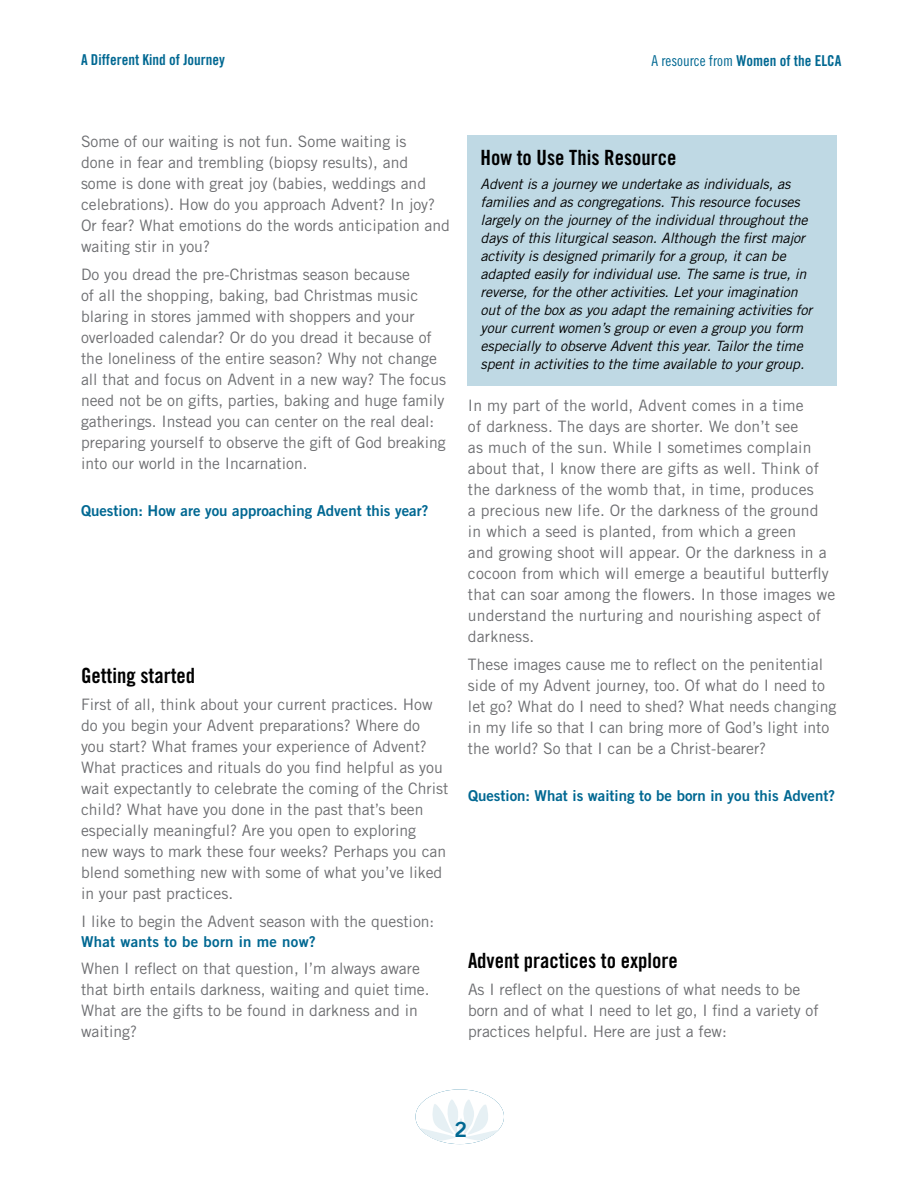
<style>
.page{position:relative;width:918px;height:1188px;background:#fff}
.page>*{position:absolute;margin:0;border:0;box-sizing:border-box;transform-origin:0 0}
.t1{font:21px "Trade Gothic Bold Cond Twenty";color:#000}
.t2{font:21px "Trade Gothic Bold Two";color:#006892}
.t3{font:15.75px/21px "Trade Gothic";color:#6d6e71}
.t4{font:15px "Trade Gothic Bold Two";color:#006892}
.t5{font:15px "Trade Gothic Bold Cond Twenty";color:#006892}
.t6{font:15px "Trade Gothic Bold Two";letter-spacing:.02em;color:#006892}
.t7{font:italic 14.25px/18px "Trade Gothic";letter-spacing:-.01em;color:#000}
.s1{font-family:"Trade Gothic Cond Eighteen"}
</style>
<div class="page">
<svg style="left:416px;top:1089px;width:88px;height:55px"></svg>
<div style="left:467px;top:135px;width:370px;height:250px;background:#bfd9e4"></div>
<p class="t5" style="left:81px;top:51px;width:146px">A Different Kind of Journey</p>
<p class="t5" style="left:651px;top:51px;width:191px"><span class="s1">A resource from</span> Women of the ELCA</p>
<p class="t3" style="left:81px;top:131px;width:370px">Some of our waiting is not fun. Some waiting is<br>done in fear and trembling (biopsy results), and<br>some is done with great joy (babies, weddings and celebrations). How do you approach Advent? In joy?<br>Or fear? What emotions do the words anticipation and waiting stir in you?</p>
<p class="t3" style="left:81px;top:264px;width:367px">Do you dread the pre-Christmas season because<br>of all the shopping, baking, bad Christmas music blaring in stores jammed with shoppers and your overloaded calendar? Or do you dread it because of the loneliness of the entire season? Why not change all that and focus on Advent in a new way? The focus need not be on gifts, parties, baking and huge family gatherings. Instead you can center on the real deal: preparing yourself to observe the gift of God breaking into our world in the Incarnation.</p>
<p class="t4" style="left:81px;top:502px;width:349px">Question: How are you approaching Advent this year?</p>
<h1 class="t1" style="left:81px;top:662px;width:116px">Getting started</h1>
<p class="t3" style="left:81px;top:694px;width:369px">First of all, think about your current practices. How do you begin your Advent preparations? Where do<br>you start? What frames your experience of Advent?<br>What practices and rituals do you find helpful as you wait expectantly to celebrate the coming of the Christ child? What have you done in the past that’s been especially meaningful? Are you open to exploring<br>new ways to mark these four weeks? Perhaps you can blend something new with some of what you’ve liked in your past practices.</p>
<p class="t3" style="left:81px;top:911px;width:355px">I like to begin the Advent season with the question:</p>
<p class="t6" style="left:81px;top:932px;width:236px">What wants to be born in me now?</p>
<p class="t3" style="left:81px;top:958px;width:350px">When I reflect on that question, I’m always aware that birth entails darkness, waiting and quiet time.<br>What are the gifts to be found in darkness and in waiting?</p>
<h1 class="t1" style="left:481px;top:144px;width:197px">How to Use This Resource</h1>
<p class="t7" style="left:481px;top:175px;width:333px">Advent is a journey we undertake as individuals, as families and as congregations. This resource focuses largely on the journey of the individual throughout the days of this liturgical season. Although the first major activity is designed primarily for a group, it can be adapted easily for individual use. The same is true, in reverse, for the other activities. Let your imagination out of the box as you adapt the remaining activities for your current women’s group or even a group you form especially to observe Advent this year. Tailor the time spent in activities to the time available to your group.</p>
<p class="t3" style="left:468px;top:395px;width:369px">In my part of the world, Advent comes in a time<br>of darkness. The days are shorter. We don’t see<br>as much of the sun. While I sometimes complain about that, I know there are gifts as well. Think of the darkness of the womb that, in time, produces<br>a precious new life. Or the darkness of the ground in which a seed is planted, from which a green<br>and growing shoot will appear. Or the darkness in a cocoon from which will emerge a beautiful butterfly that can soar among the flowers. In those images we understand the nurturing and nourishing aspect of darkness.</p>
<p class="t3" style="left:468px;top:653px;width:370px">These images cause me to reflect on the penitential side of my Advent journey, too. Of what do I need to let go? What do I need to shed? What needs changing in my life so that I can bring more of God’s light into the world? So that I can be a Christ-bearer?</p>
<p class="t4" style="left:468px;top:786px;width:369px">Question: What is waiting to be born in you this Advent?</p>
<h1 class="t1" style="left:468px;top:947px;width:211px">Advent practices to explore</h1>
<p class="t3" style="left:468px;top:979px;width:352px">As I reflect on the questions of what needs to be born and of what I need to let go, I find a variety of practices helpful. Here are just a few:</p>
<h1 class="t2" style="left:455px;top:1116px;width:14px">2</h1>
</div>
